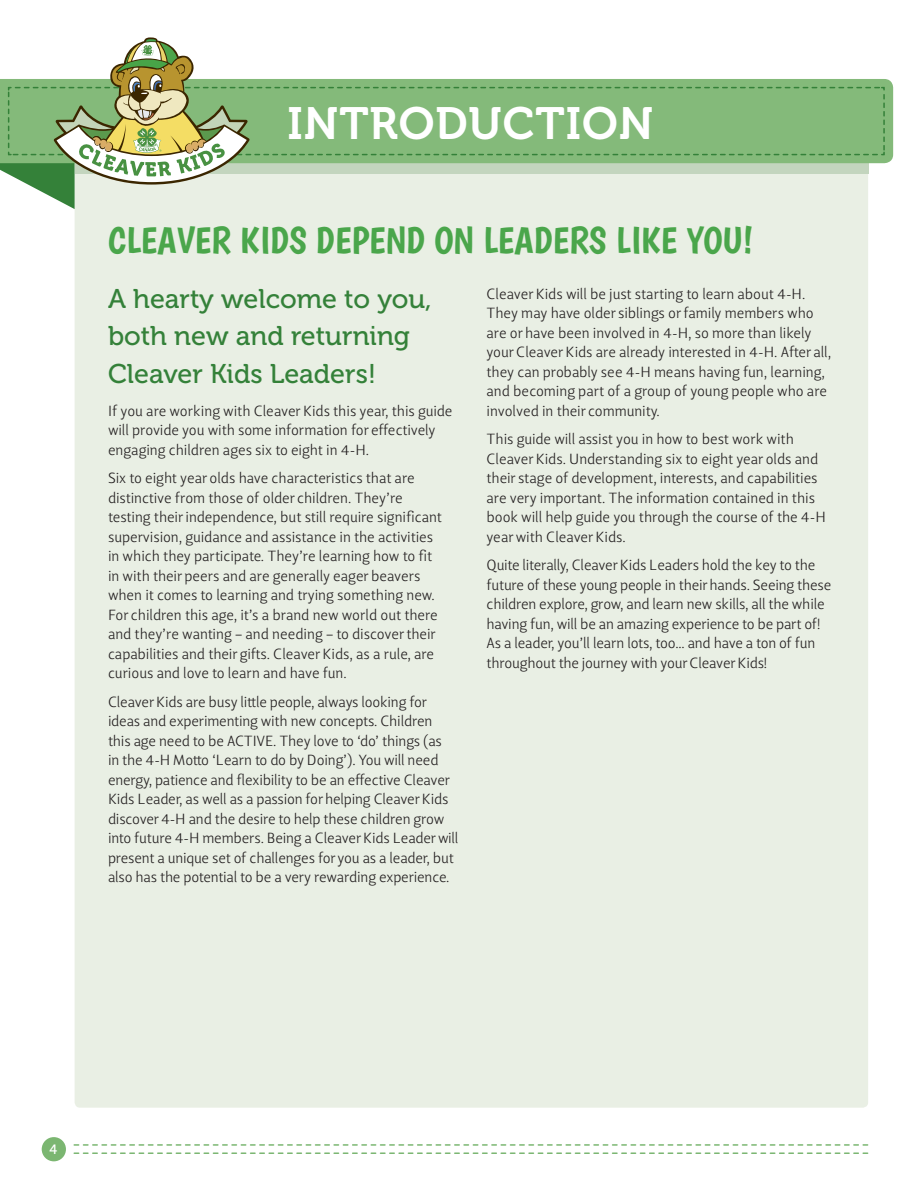
<style>
.page{position:relative;width:918px;height:1188px;background:#fff}
.page>*{position:absolute;margin:0;border:0;box-sizing:border-box;transform-origin:0 0}
.t1{font:45px "Museo 700";letter-spacing:.02em;color:#fff}
.t2{font:37.5px "Boogaloo";color:#4aa64b}
.t3{font:27px/37.5px "Museo 500";color:#348139}
.t4{font:300 15px/19.5px "Lisboa LF";letter-spacing:-.01em;color:#231f20}
.t5{font:13.5px "Museo 500";color:#fff}
</style>
<div class="page">
<svg style="left:74px;top:1152px;width:794px;height:2px"></svg>
<svg style="left:74px;top:1144px;width:794px;height:2px"></svg>
<div style="left:75px;top:156px;width:793px;height:952px;background:#e9efe4;border-radius:5px"></div>
<svg style="left:0;top:37px;width:886px;height:172px"></svg>
<div style="left:42px;top:1137px;width:24px;height:24px;background:#7bb671;border-radius:50%"></div>
<h1 class="t1" style="left:288px;top:98px;width:367px">INTRODUCTION</h1>
<h2 class="t2" style="left:108px;top:218px;width:647px">CLEAVER KIDS DEPEND ON LEADERS LIKE YOU!</h2>
<h3 class="t3" style="left:108px;top:280px;width:325px">A hearty welcome to you, both new and returning<br>Cleaver Kids Leaders!</h3>
<p class="t4" style="left:108px;top:401px;width:346px">If you are working with Cleaver Kids this year, this guide will provide you with some information for effectively engaging children ages six to eight in 4-H.</p>
<p class="t4" style="left:108px;top:468px;width:335px">Six to eight year olds have characteristics that are distinctive from those of older children. They’re testing their independence, but still require significant supervision, guidance and assistance in the activities in which they participate. They’re learning how to fit in with their peers and are generally eager beavers when it comes to learning and trying something new.<br>For children this age, it’s a brand new world out there and they’re wanting – and needing – to discover their capabilities and their gifts. Cleaver Kids, as a rule, are curious and love to learn and have fun.</p>
<p class="t4" style="left:108px;top:692px;width:352px">Cleaver Kids are busy little people, always looking for ideas and experimenting with new concepts. Children this age need to be ACTIVE. They love to ‘do’ things (as<br>in the 4-H Motto ‘Learn to do by Doing’). You will need energy, patience and flexibility to be an effective Cleaver Kids Leader, as well as a passion for helping Cleaver Kids discover 4-H and the desire to help these children grow into future 4-H members. Being a Cleaver Kids Leader will present a unique set of challenges for you as a leader, but also has the potential to be a very rewarding experience.</p>
<p class="t4" style="left:487px;top:284px;width:346px">Cleaver Kids will be just starting to learn about 4-H.<br>They may have older siblings or family members who are or have been involved in 4-H, so more than likely your Cleaver Kids are already interested in 4-H. After all, they can probably see 4-H means having fun, learning, and becoming part of a group of young people who are involved in their community.</p>
<p class="t4" style="left:487px;top:429px;width:341px">This guide will assist you in how to best work with Cleaver Kids. Understanding six to eight year olds and their stage of development, interests, and capabilities are very important. The information contained in this book will help guide you through the course of the 4-H year with Cleaver Kids.</p>
<p class="t4" style="left:487px;top:555px;width:346px">Quite literally, Cleaver Kids Leaders hold the key to the future of these young people in their hands. Seeing these children explore, grow, and learn new skills, all the while having fun, will be an amazing experience to be part of!<br>As a leader, you’ll learn lots, too… and have a ton of fun throughout the journey with your Cleaver Kids!</p>
<p class="t5" style="left:49px;top:1142px;width:9px">4</p>
</div>
